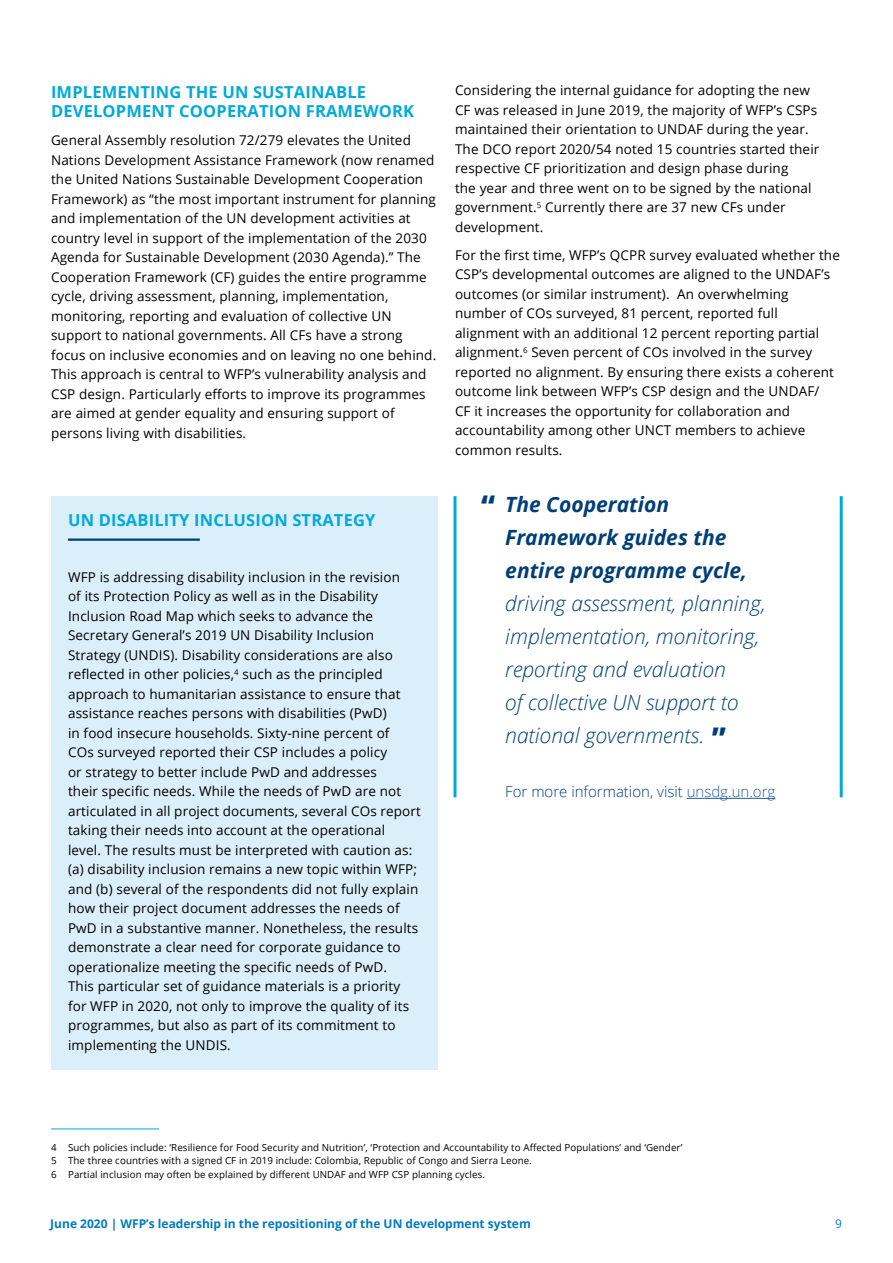
<style>
.page{position:relative;width:893px;height:1263px;background:#fff}
.page>*{position:absolute;margin:0;border:0;box-sizing:border-box;transform-origin:0 0}
.t1{font:800 28.5px "Open Sans";color:#003e78}
.t2{font:italic 300 21px/33px "Open Sans";color:#003e78}
.t3{font:italic 700 21px/33px "Open Sans";color:#003e78}
.t4{font:700 16.5px/19.5px "Open Sans";letter-spacing:.01em;color:#00aadb}
.t5{font:300 15px "Open Sans";color:#003e78}
.t6{font:13.5px/19.5px "Open Sans";letter-spacing:.01em;color:#000}
.t7{font:700 12px "Open Sans";color:#007abf}
.t8{font:12px "Open Sans";color:#007abf}
.t9{font:9.75px/13.5px "Open Sans";letter-spacing:.01em;color:#000}
.s1{font-weight:800;font-style:normal;font-size:28.5px}
.s2{color:#275b9b}
</style>
<div class="page">
<hr style="left:51px;top:1128px;width:108px;height:1px;background:#00aadb">
<div style="left:51px;top:496px;width:387px;height:573px;background:#dbeffa"></div>
<hr style="left:68px;top:538px;width:132px;height:3px;background:#003e78">
<hr style="left:687px;top:798px;width:88px;height:1px;background:#275b9b">
<hr style="left:453px;top:496px;width:3px;height:301px;background:#00aadb">
<hr style="left:840px;top:496px;width:3px;height:301px;background:#00aadb">
<p class="t4" style="left:51px;top:82px;width:365px">IMPLEMENTING THE UN SUSTAINABLE<br>DEVELOPMENT COOPERATION FRAMEWORK</p>
<p class="t6" style="left:51px;top:130px;width:387px">General Assembly resolution 72/279 elevates the United Nations Development Assistance Framework (now renamed the United Nations Sustainable Development Cooperation Framework) as “the most important instrument for planning and implementation of the UN development activities at country level in support of the implementation of the 2030<br>Agenda for Sustainable Development (2030 Agenda).” The Cooperation Framework (CF) guides the entire programme cycle, driving assessment, planning, implementation, monitoring, reporting and evaluation of collective UN support to national governments. All CFs have a strong focus on inclusive economies and on leaving no one behind.<br>This approach is central to WFP’s vulnerability analysis and CSP design. Particularly efforts to improve its programmes are aimed at gender equality and ensuring support of persons living with disabilities.</p>
<p class="t4" style="left:68px;top:510px;width:309px">UN DISABILITY INCLUSION STRATEGY</p>
<p class="t6" style="left:68px;top:567px;width:354px">WFP is addressing disability inclusion in the revision<br>of its Protection Policy as well as in the Disability Inclusion Road Map which seeks to advance the Secretary General’s 2019 UN Disability Inclusion Strategy (UNDIS). Disability considerations are also reflected in other policies,<sup>4</sup> such as the principled approach to humanitarian assistance to ensure that assistance reaches persons with disabilities (PwD)<br>in food insecure households. Sixty-nine percent of<br>COs surveyed reported their CSP includes a policy<br>or strategy to better include PwD and addresses<br>their specific needs. While the needs of PwD are not articulated in all project documents, several COs report taking their needs into account at the operational level. The results must be interpreted with caution as: (a) disability inclusion remains a new topic within WFP; and (b) several of the respondents did not fully explain how their project document addresses the needs of PwD in a substantive manner. Nonetheless, the results demonstrate a clear need for corporate guidance to operationalize meeting the specific needs of PwD.<br>This particular set of guidance materials is a priority for WFP in 2020, not only to improve the quality of its programmes, but also as part of its commitment to implementing the UNDIS.</p>
<p class="t6" style="left:455px;top:80px;width:366px">Considering the internal guidance for adopting the new CF was released in June 2019, the majority of WFP’s CSPs maintained their orientation to UNDAF during the year.<br>The DCO report 2020/54 noted 15 countries started their respective CF prioritization and design phase during<br>the year and three went on to be signed by the national government.<sup>5</sup> Currently there are 37 new CFs under development.</p>
<p class="t6" style="left:455px;top:245px;width:386px">For the first time, WFP’s QCPR survey evaluated whether the CSP’s developmental outcomes are aligned to the UNDAF’s outcomes (or similar instrument). An overwhelming number of COs surveyed, 81 percent, reported full alignment with an additional 12 percent reporting partial alignment.<sup>6</sup> Seven percent of COs involved in the survey reported no alignment. By ensuring there exists a coherent outcome link between WFP’s CSP design and the UNDAF/<br>CF it increases the opportunity for collaboration and accountability among other UNCT members to achieve common results.</p>
<h2 class="t3" style="left:505px;top:487px;width:243px;text-indent:-24px"><span class="s1">“</span> The Cooperation<br>Framework guides the entire programme cycle,</h2>
<h2 class="t2" style="left:505px;top:586px;width:262px">driving assessment, planning, implementation, monitoring, reporting and evaluation<br>of collective UN support to national governments.</h2>
<p class="t5" style="left:505px;top:781px;width:272px">For more information, visit <span class="s2">unsdg.un.org</span></p>
<h1 class="t1" style="left:712px;top:716px;width:16px">”</h1>
<p class="t9" style="left:51px;top:1140px;width:633px">4 Such policies include: ‘Resilience for Food Security and Nutrition’, ‘Protection and Accountability to Affected Populations’ and ‘Gender’<br>5 The three countries with a signed CF in 2019 include: Colombia, Republic of Congo and Sierra Leone.<br>6 Partial inclusion may often be explained by different UNDAF and WFP CSP planning cycles.</p>
<p class="t7" style="left:50px;top:1215px;width:482px">June 2020 | WFP’s leadership in the repositioning of the UN development system</p>
<p class="t8" style="left:835px;top:1215px;width:8px">9</p>
</div>
